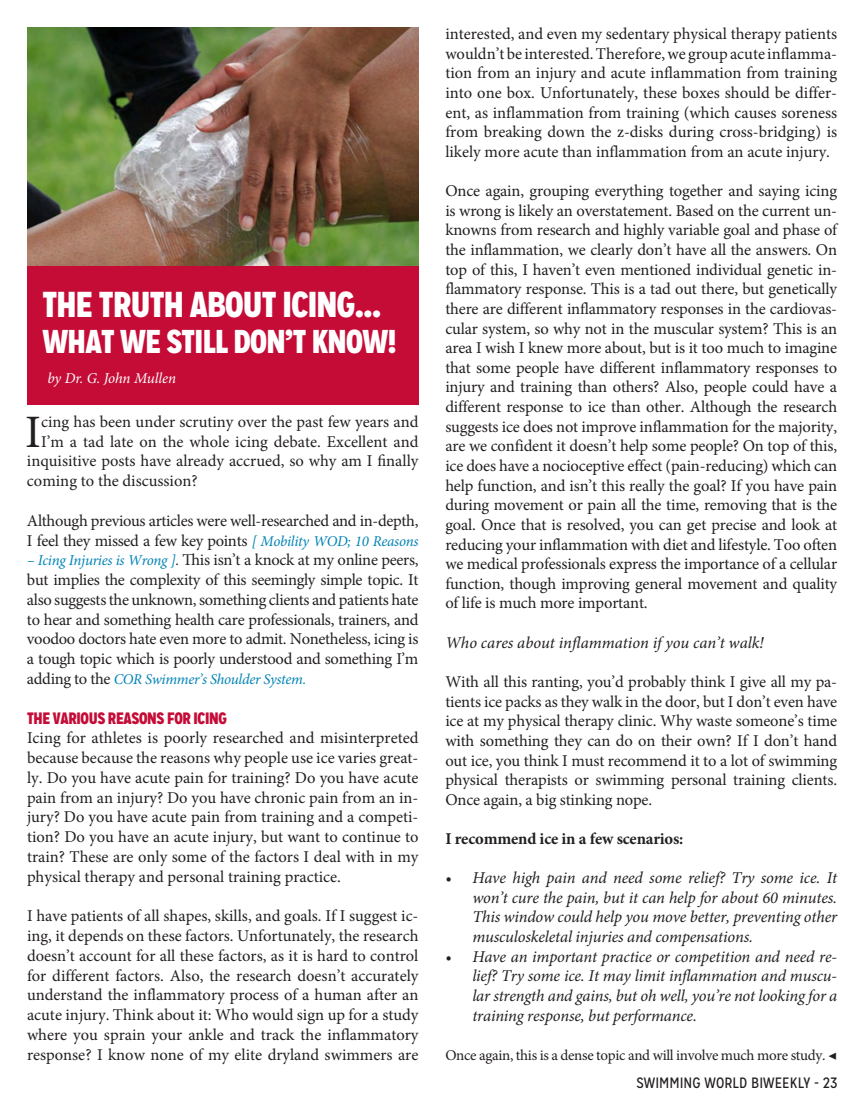
<style>
.page{position:relative;width:864px;height:1107px;background:#fff}
.page>*{position:absolute;margin:0;border:0;box-sizing:border-box;transform-origin:0 0}
.t1{font:46.5px "Minion Pro";color:#231f20}
.t2{font:900 36px "Mission Gothic";letter-spacing:-.02em;color:#fff}
.t3{font:900 33px "Mission Gothic";letter-spacing:-.02em;color:#fff}
.t4{font:16.5px/19.6px "Minion Pro";color:#231f20;text-align:justify}
.t5{font:italic 16.5px/19.6px "Minion Pro";letter-spacing:-.01em;color:#231f20;text-align:justify}
.t6{font:16.5px/19.8px "Minion Pro";letter-spacing:-.02em;color:#231f20}
.t7{font:700 16.5px "Minion Pro";letter-spacing:-.01em;color:#231f20}
.t8{font:900 16.5px "Mission Gothic";letter-spacing:-.02em;color:#c40c37}
.t9{font:15px "Minion Pro";letter-spacing:-.02em;color:#231f20}
.t10{font:italic 15px "Minion Pro";letter-spacing:-.02em;color:#0083b6}
.t11{font:15px "Mission Gothic";color:#231f20}
.t12{font:italic 15px "Minion Pro";letter-spacing:-.01em;color:#fff}
.s1{font-style:italic;font-size:15px;color:#0083b6}
.s2{font-size:15px}
.s3{font-style:normal;font-size:16.5px;color:#231f20}
</style>
<div class="page">
<div style="left:27px;top:261px;width:391px;height:144px;background:#c40c37"></div>
<img style="left:27px;top:27px;width:392px;height:239px">
<p class="t2" style="left:42px;top:281px;width:341px">THE TRUTH ABOUT ICING…</p>
<p class="t3" style="left:42px;top:320px;width:355px">WHAT WE STILL DON’T KNOW!</p>
<p class="t12" style="left:48px;top:368px;width:130px">by Dr. G. John Mullen</p>
<p class="t1" style="left:25px;top:401px;width:17px">I</p>
<p class="t4" style="left:41px;top:412px;width:379px">cing has been under scrutiny over the past few years and</p>
<p class="t4" style="left:41px;top:432px;width:379px">I’m a tad late on the whole icing debate. Excellent and</p>
<p class="t4" style="left:27px;top:451px;width:393px">inquisitive posts have already accrued, so why am I finally</p>
<p class="t4" style="left:27px;top:471px;width:172px">coming to the discussion?</p>
<p class="t6" style="left:27px;top:511px;width:393px">Although previous articles were well-researched and in-depth,<br>I feel they missed a few key points <span class="s1">[ Mobility WOD; 10 Reasons</span></p>
<p class="t4" style="left:27px;top:550px;width:393px"><span class="s1">– Icing Injuries is Wrong ]</span><span class="s2">.</span> This isn’t a knock at my online peers, but implies the complexity of this seemingly simple topic. It also suggests the unknown, something clients and patients hate to hear and something health care professionals, trainers, and voodoo doctors hate even more to admit. Nonetheless, icing is a tough topic which is poorly understood and something I’m</p>
<p class="t10" style="left:27px;top:669px;width:281px"><span class="s3">adding to the</span> COR Swimmer’s Shoulder System.</p>
<p class="t8" style="left:27px;top:707px;width:201px">THE VARIOUS REASONS FOR ICING</p>
<p class="t4" style="left:27px;top:728px;width:393px">Icing for athletes is poorly researched and misinterpreted because because the reasons why people use ice varies great&shy;ly. Do you have acute pain for training? Do you have acute pain from an injury? Do you have chronic pain from an in&shy;jury? Do you have acute pain from training and a competi&shy;tion? Do you have an acute injury, but want to continue to train? These are only some of the factors I deal with in my physical therapy and personal training practice.</p>
<p class="t4" style="left:27px;top:906px;width:393px">I have patients of all shapes, skills, and goals. If I suggest ic&shy;ing, it depends on these factors. Unfortunately, the research doesn’t account for all these factors, as it is hard to control for different factors. Also, the research doesn’t accurately understand the inflammatory process of a human after an acute injury. Think about it: Who would sign up for a study where you sprain your ankle and track the inflammatory response? I know none of my elite dryland swimmers are</p>
<p class="t4" style="left:445px;top:24px;width:393px">interested, and even my sedentary physical therapy patients wouldn’t be interested. Therefore, we group acute inflamma&shy;tion from an injury and acute inflammation from training into one box. Unfortunately, these boxes should be differ&shy;ent, as inflammation from training (which causes soreness from breaking down the z-disks during cross-bridging) is likely more acute than inflammation from an acute injury.</p>
<p class="t4" style="left:445px;top:181px;width:393px">Once again, grouping everything together and saying icing is wrong is likely an overstatement. Based on the current un&shy;knowns from research and highly variable goal and phase of the inflammation, we clearly don’t have all the answers. On top of this, I haven’t even mentioned individual genetic in&shy;flammatory response. This is a tad out there, but genetically there are different inflammatory responses in the cardiovas&shy;cular system, so why not in the muscular system? This is an area I wish I knew more about, but is it too much to imagine that some people have different inflammatory responses to injury and training than others? Also, people could have a different response to ice than other. Although the research suggests ice does not improve inflammation for the majority, are we confident it doesn’t help some people? On top of this, ice does have a nocioceptive effect (pain-reducing) which can help function, and isn’t this really the goal? If you have pain during movement or pain all the time, removing that is the goal. Once that is resolved, you can get precise and look at reducing your inflammation with diet and lifestyle. Too often we medical professionals express the importance of a cellular function, though improving general movement and quality of life is much more important.</p>
<p class="t5" style="left:445px;top:633px;width:320px">Who cares about inflammation if you can’t walk!</p>
<p class="t4" style="left:445px;top:672px;width:393px">With all this ranting, you’d probably think I give all my pa&shy;tients ice packs as they walk in the door, but I don’t even have ice at my physical therapy clinic. Why waste someone’s time with something they can do on their own? If I don’t hand out ice, you think I must recommend it to a lot of swimming physical therapists or swimming personal training clients.<br>Once again, a big stinking nope.</p>
<p class="t7" style="left:445px;top:827px;width:240px">I recommend ice in a few scenarios:</p>
<p class="t5" style="left:472px;top:868px;width:366px;text-indent:-27px">• Have high pain and need some relief? Try some ice. It won’t cure the pain, but it can help for about 60 minutes.<br>This window could help you move better, preventing other musculoskeletal injuries and compensations.</p>
<p class="t5" style="left:472px;top:946px;width:366px;text-indent:-27px">• Have an important practice or competition and need re&shy;lief? Try some ice. It may limit inflammation and muscu&shy;lar strength and gains, but oh well, you’re not looking for a training response, but performance.</p>
<p class="t9" style="left:445px;top:1045px;width:393px">Once again, this is a dense topic and will involve much more study. ◀</p>
<p class="t11" style="left:637px;top:1073px;width:202px">SWIMMING WORLD BIWEEKLY - 23</p>
</div>
